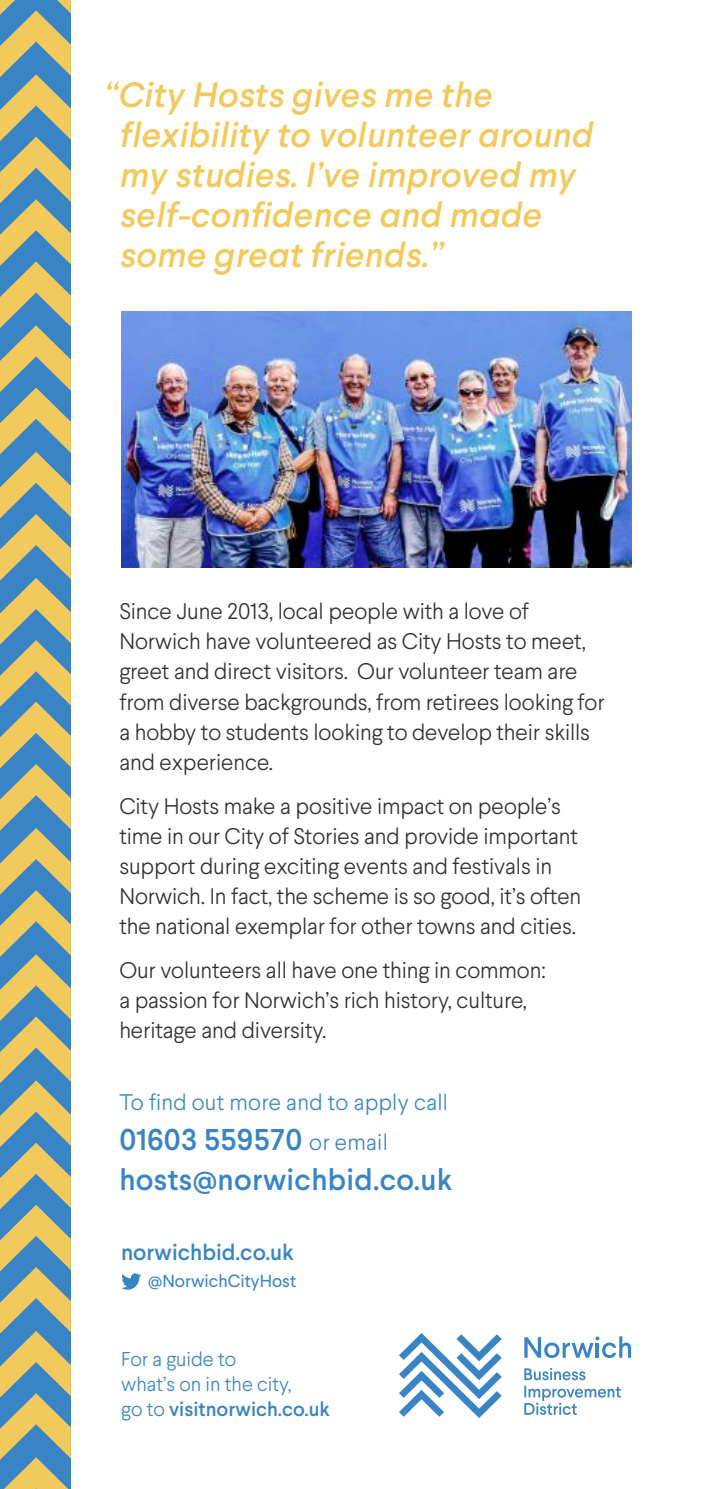
<style>
.page{position:relative;width:702px;height:1489px;background:#fff}
.page>*{position:absolute;margin:0;border:0;box-sizing:border-box;transform-origin:0 0}
.t1{font:italic 500 35px/40px "Larsseit";letter-spacing:.01em;color:#f2c95c}
.t2{font:500 30px/40px "Larsseit";letter-spacing:.01em;color:#3984c5}
.t3{font:300 22.5px/30px "Larsseit";letter-spacing:-.005em;color:#312f30}
.t4{font:300 22.5px "Larsseit";letter-spacing:.01em;color:#3984c5}
.t5{font:500 22.5px "Larsseit";color:#3984c5}
.t6{font:300 20px/25px "Larsseit";color:#3984c5}
.t7{font:17.5px "Larsseit";color:#3984c5}
.s1{font-weight:300;font-size:22.5px}
.s2{font-weight:500}
</style>
<div class="page">
<svg style="left:399px;top:1333px;width:102px;height:84px"></svg>
<svg style="left:524px;top:1336px;width:107px;height:21px"></svg>
<svg style="left:524px;top:1368px;width:96px;height:46px"></svg>
<svg style="left:0;top:0;width:71px;height:1488px;background:#93a591"></svg>
<svg style="left:121px;top:1273px;width:20px;height:16px"></svg>
<img style="left:121px;top:311px;width:510px;height:256px">
<h1 class="t1" style="left:120px;top:75px;width:474px;text-indent:-16px">“City Hosts gives me the flexibility to volunteer around my studies. I’ve improved my self-confidence and made some great friends.”</h1>
<p class="t3" style="left:119px;top:596px;width:487px">Since June 2013, local people with a love of Norwich have volunteered as City Hosts to meet, greet and direct visitors. Our volunteer team are from diverse backgrounds, from retirees looking for a hobby to students looking to develop their skills and experience.</p>
<p class="t3" style="left:119px;top:790px;width:463px">City Hosts make a positive impact on people’s time in our City of Stories and provide important support during exciting events and festivals in Norwich. In fact, the scheme is so good, it’s often the national exemplar for other towns and cities.</p>
<p class="t3" style="left:119px;top:954px;width:428px">Our volunteers all have one thing in common: a passion for Norwich’s rich history, culture, heritage and diversity.</p>
<p class="t4" style="left:119px;top:1088px;width:330px">To find out more and to apply call</p>
<h2 class="t2" style="left:119px;top:1119px;width:334px">01603 559570 <span class="s1">or email </span>hosts@norwichbid.co.uk</h2>
<p class="t5" style="left:121px;top:1237px;width:174px">norwichbid.co.uk</p>
<p class="t7" style="left:148px;top:1269px;width:149px">@NorwichCityHost</p>
<p class="t6" style="left:121px;top:1345px;width:210px">For a guide to<br>what’s on in the city,<br>go to <span class="s2">visitnorwich.co.uk</span></p>
</div>
